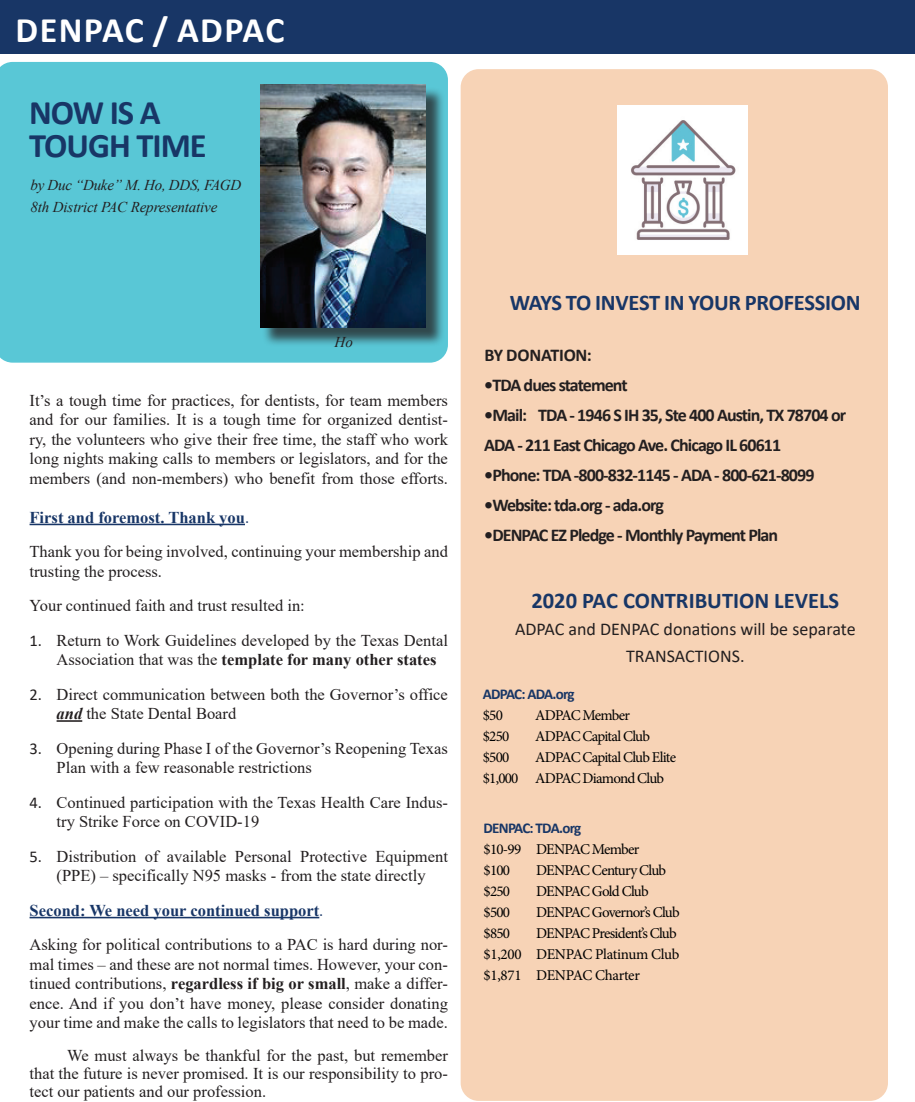
<style>
.page{position:relative;width:915px;height:1102px;background:#fff}
.page>*{position:absolute;margin:0;border:0;box-sizing:border-box;transform-origin:0 0}
.t1{font:700 36px "Calibri";letter-spacing:.04em;color:#fff}
.t2{font:700 34.5px/33px "Calibri";letter-spacing:-.03em;color:#183666}
.t3{font:700 22.5px "Calibri";letter-spacing:-.01em;color:#183667}
.t4{font:700 22.5px "Calibri";color:#183666}
.t5{font:700 18px/30px "Calibri";letter-spacing:-.05em;color:#231f20}
.t6{font:18px/27px "Calibri";color:#231f20;text-align:center}
.t7{font:700 18px "Calibri";letter-spacing:-.01em;color:#231f20}
.t8{font:16.5px/19.5px "Times New Roman";color:#231f20}
.t9{font:700 16.5px "Times New Roman";color:#183667}
.t10{font:15px "Minion Pro";letter-spacing:-.05em;color:#000}
.t11{font:italic 15px "Times New Roman";letter-spacing:-.01em;color:#231f20}
.t12{font:15px "Minion Pro";letter-spacing:-.02em;color:#000}
.t13{font:700 15px "Calibri";letter-spacing:-.05em;color:#183666}
.s1{font-weight:400}
.s2{font-family:"Calibri"}
.s3{font-weight:700}
.s4{font-weight:700;font-style:italic}
</style>
<div class="page">
<div style="left:460px;top:69px;width:427px;height:1032px;background:#f7d3b6;border-radius:18px"></div>
<div style="left:0;top:62px;width:448px;height:301px;background:#59c7d6"></div>
<div style="left:0;top:0;width:914px;height:54px;background:#183666"></div>
<div style="left:262px;top:86px;width:183px;height:260px;background:#231f20;opacity:.75"></div>
<img style="left:260px;top:84px;width:166px;height:243px">
<hr style="left:30px;top:523px;width:215px;height:2px;background:#183667">
<hr style="left:57px;top:720px;width:25px;height:2px;background:#231f20">
<hr style="left:30px;top:916px;width:289px;height:2px;background:#183667">
<img style="left:617px;top:105px;width:130px;height:149px">
<p class="t1" style="left:16px;top:4px;width:270px">DENPAC / ADPAC</p>
<p class="t1" style="left:15px;top:9px;width:198px">LEGISLATIVE</p>
<p class="t2" style="left:29px;top:95px;width:179px">NOW IS A<br>TOUGH TIME</p>
<p class="t11" style="left:31px;top:174px;width:212px">by Duc “Duke” M. Ho, DDS, FAGD</p>
<p class="t11" style="left:31px;top:197px;width:188px">8th District PAC Representative</p>
<p class="t11" style="left:334px;top:332px;width:20px">Ho</p>
<p class="t8" style="left:30px;top:390px;width:420px;text-align:justify">It’s a tough time for practices, for dentists, for team members and for our families. It is a tough time for organized dentist&shy;ry, the volunteers who give their free time, the staff who work long nights making calls to members or legislators, and for the members (and non-members) who benefit from those efforts.</p>
<p class="t9" style="left:30px;top:505px;width:221px">First and foremost. Thank you<span class="s1">.</span></p>
<p class="t8" style="left:30px;top:541px;width:420px">Thank you for being involved, continuing your membership and trusting the process.</p>
<p class="t8" style="left:30px;top:595px;width:277px">Your continued faith and trust resulted in:</p>
<p class="t8" style="left:57px;top:630px;width:393px;text-indent:-27px"><span class="s2">1.</span> Return to Work Guidelines developed by the Texas Dental<br>Association that was the <span class="s3">template for many other states</span></p>
<p class="t8" style="left:57px;top:684px;width:393px;text-indent:-27px"><span class="s2">2.</span> Direct communication between both the Governor’s office <span class="s4">and</span> the State Dental Board</p>
<p class="t8" style="left:57px;top:738px;width:393px;text-indent:-27px"><span class="s2">3.</span> Opening during Phase I of the Governor’s Reopening Texas<br>Plan with a few reasonable restrictions</p>
<p class="t8" style="left:57px;top:792px;width:393px;text-indent:-27px"><span class="s2">4.</span> Continued participation with the Texas Health Care Indus&shy;try Strike Force on COVID-19</p>
<p class="t8" style="left:30px;top:846px;width:420px;text-align:center"><span class="s2">5.</span> Distribution of available Personal Protective Equipment (PPE) – specifically N95 masks - from the state directly</p>
<p class="t9" style="left:30px;top:898px;width:295px">Second: We need your continued support<span class="s1">.</span></p>
<p class="t8" style="left:30px;top:934px;width:420px;text-align:justify">Asking for political contributions to a PAC is hard during nor&shy;mal times – and these are not normal times. However, your con&shy;tinued contributions, <span class="s3">regardless if big or small</span>, make a differ&shy;ence. And if you don’t have money, please consider donating your time and make the calls to legislators that need to be made.</p>
<p class="t8" style="left:30px;top:1046px;width:420px;line-height:18px;text-align:justify;text-indent:38px">We must always be thankful for the past, but remember that the future is never promised. It is our responsibility to pro&shy;tect our patients and our profession.</p>
<p class="t3" style="left:509px;top:287px;width:352px">WAYS TO INVEST IN YOUR PROFESSION</p>
<p class="t7" style="left:484px;top:342px;width:109px">BY DONATION:</p>
<p class="t5" style="left:484px;top:370px;width:145px">•TDA dues statement</p>
<p class="t5" style="left:484px;top:400px;width:363px">•Mail: TDA - 1946 S IH 35, Ste 400 Austin, TX 78704 or<br>ADA - 211 East Chicago Ave. Chicago IL 60611</p>
<p class="t5" style="left:484px;top:460px;width:332px">•Phone: TDA -800-832-1145 - ADA - 800-621-8099</p>
<p class="t5" style="left:484px;top:490px;width:181px">•Website: tda.org - ada.org</p>
<p class="t5" style="left:484px;top:520px;width:295px">•DENPAC EZ Pledge - Monthly Payment Plan</p>
<p class="t4" style="left:531px;top:585px;width:309px">2020 PAC CONTRIBUTION LEVELS</p>
<p class="t6" style="left:515px;top:615px;width:342px">ADPAC and DENPAC donations will be separate<br>TRANSACTIONS.</p>
<p class="t13" style="left:482px;top:683px;width:93px">ADPAC: ADA.org</p>
<p class="t10" style="left:482px;top:705px;width:22px">$50</p>
<p class="t10" style="left:535px;top:705px;width:96px">ADPAC Member</p>
<p class="t10" style="left:482px;top:726px;width:28px">$250</p>
<p class="t10" style="left:535px;top:726px;width:116px">ADPAC Capital Club</p>
<p class="t10" style="left:482px;top:747px;width:28px">$500</p>
<p class="t10" style="left:535px;top:747px;width:142px">ADPAC Capital Club Elite</p>
<p class="t10" style="left:482px;top:768px;width:183px">$1,000 ADPAC Diamond Club</p>
<p class="t13" style="left:483px;top:817px;width:99px">DENPAC: TDA.org</p>
<p class="t10" style="left:483px;top:839px;width:157px">$10-99 DENPAC Member</p>
<p class="t10" style="left:483px;top:860px;width:28px">$100</p>
<p class="t10" style="left:536px;top:860px;width:131px">DENPAC Century Club</p>
<p class="t10" style="left:483px;top:881px;width:28px">$250</p>
<p class="t10" style="left:536px;top:881px;width:114px">DENPAC Gold Club</p>
<p class="t10" style="left:483px;top:902px;width:28px">$500</p>
<p class="t10" style="left:536px;top:902px;width:145px">DENPAC Governor’s Club</p>
<p class="t10" style="left:483px;top:923px;width:28px">$850</p>
<p class="t10" style="left:536px;top:923px;width:142px">DENPAC President’s Club</p>
<p class="t12" style="left:483px;top:944px;width:197px">$1,200 DENPAC Platinum Club</p>
<p class="t12" style="left:483px;top:965px;width:158px">$1,871 DENPAC Charter</p>
</div>
